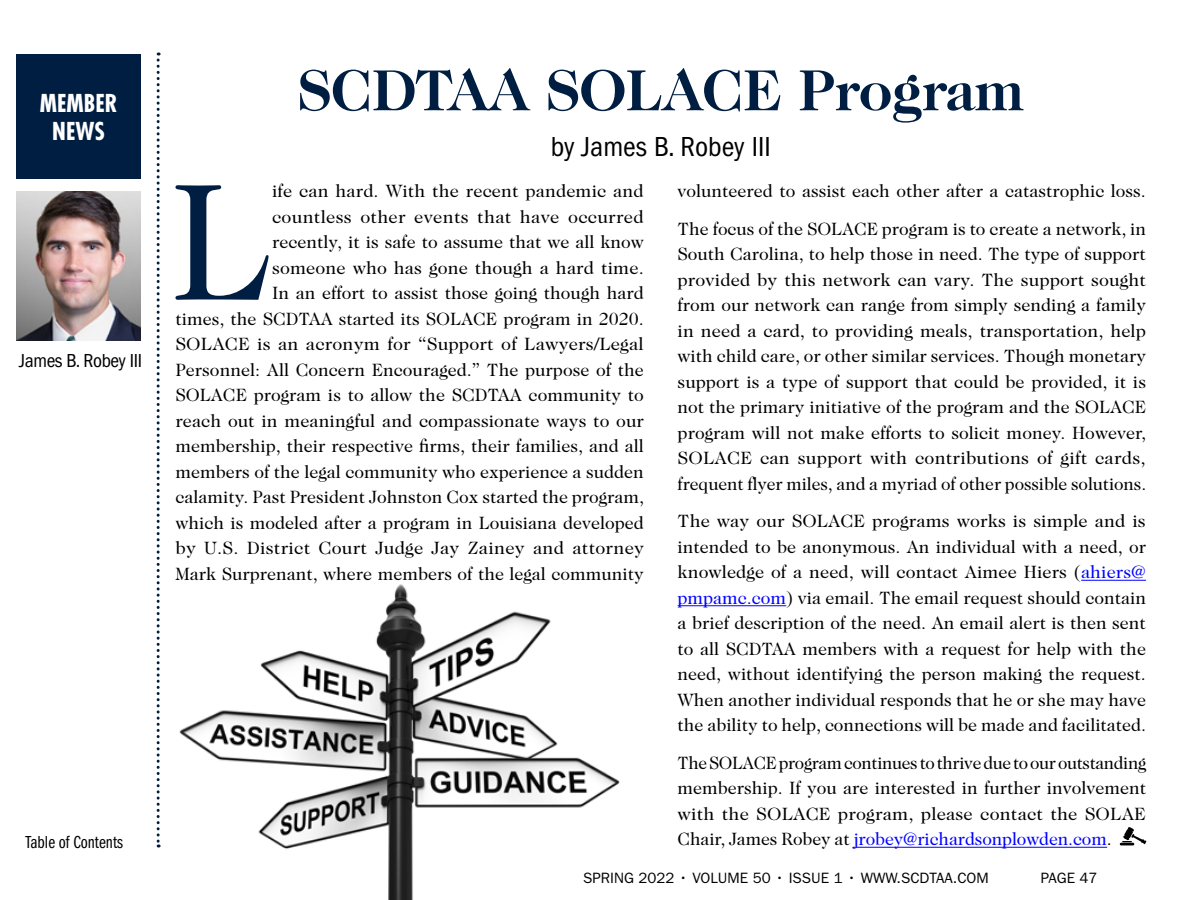
<style>
.page{position:relative;width:1200px;height:900px;background:#fff}
.page>*{position:absolute;margin:0;border:0;box-sizing:border-box;transform-origin:0 0}
.t1{font:168px "Caslon 224 Std";color:#001e42}
.t2{font:700 58.5px "Caslon 224 Std";letter-spacing:-.01em;color:#001e42}
.t3{font:condensed 28.5px "ITC Franklin Gothic Std";color:#000}
.t4{font:700 condensed 24px/28.8px "Futura Std";color:#fff;text-align:center}
.t5{font:condensed 19.5px "ITC Franklin Gothic Std";letter-spacing:-.02em;color:#000}
.t6{font:18px/25.5px "Caslon 224 Std";color:#000;text-align:justify}
.t7{font:18px "Caslon 224 Std";letter-spacing:-.005em;color:#00f}
.t8{font:18px "ITC Franklin Gothic Std Bk Cp";color:#000}
.t9{font:15px "ITC Franklin Gothic Std";color:#000}
.s1{color:#00f}
.s2{color:#000}
</style>
<div class="page">
<img style="left:156px;top:557px;width:534px;height:343px">
<div style="left:17px;top:54px;width:124px;height:124px;background:#001e42"></div>
<hr style="left:1081px;top:580px;width:65px;height:1px;background:#00f">
<hr style="left:678px;top:605px;width:108px;height:1px;background:#00f">
<hr style="left:854px;top:847px;width:253px;height:1px;background:#00f">
<svg style="left:1120px;top:827px;width:26px;height:18px"></svg>
<svg style="left:157px;top:52px;width:3px;height:796px"></svg>
<img style="left:16px;top:192px;width:125px;height:148px">
<h3 class="t4" style="left:40px;top:88px;width:79px">MEMBER<br>NEWS</h3>
<p class="t5" style="left:19px;top:349px;width:124px">James B. Robey III</p>
<h2 class="t2" style="left:297px;top:56px;width:729px">SCDTAA SOLACE Program</h2>
<h3 class="t3" style="left:551px;top:131px;width:222px">by James B. Robey III</h3>
<p class="t6" style="left:176px;top:178px;width:470px;text-align:right">ife can hard. With the recent pandemic and<br>countless other events that have occurred<br>recently, it is safe to assume that we all know<br>someone who has gone though a hard time.<br>In an effort to assist those going though hard<br>times, the SCDTAA started its SOLACE program in 2020.<br>SOLACE is an acronym for “Support of Lawyers/Legal Personnel: All Concern Encouraged.” The purpose of the SOLACE program is to allow the SCDTAA community to reach out in meaningful and compassionate ways to our membership, their respective firms, their families, and all members of the legal community who experience a sudden calamity. Past President Johnston Cox started the program, which is modeled after a program in Louisiana developed by U.S. District Court Judge Jay Zainey and attorney Mark Surprenant, where members of the legal community</p>
<p class="t6" style="left:678px;top:172px;width:470px;line-height:37.5px">volunteered to assist each other after a catastrophic loss.<br>The focus of the SOLACE program is to create a network, in</p>
<h1 class="t1" style="left:169px;top:145px;width:104px">L</h1>
<p class="t6" style="left:678px;top:241px;width:470px">South Carolina, to help those in need. The type of support provided by this network can vary. The support sought from our network can range from simply sending a family in need a card, to providing meals, transportation, help with child care, or other similar services. Though monetary support is a type of support that could be provided, it is not the primary initiative of the program and the SOLACE program will not make efforts to solicit money. However, SOLACE can support with contributions of gift cards, frequent flyer miles, and a myriad of other possible solutions.</p>
<p class="t6" style="left:678px;top:508px;width:470px">The way our SOLACE programs works is simple and is intended to be anonymous. An individual with a need, or knowledge of a need, will contact Aimee Hiers (<span class="s1">ahiers@ pmpamc.com</span>) via email. The email request should contain a brief description of the need. An email alert is then sent to all SCDTAA members with a request for help with the need, without identifying the person making the request.<br>When another individual responds that he or she may have the ability to help, connections will be made and facilitated.</p>
<p class="t6" style="left:678px;top:750px;width:470px">The SOLACE program continues to thrive due to our outstanding membership. If you are interested in further involvement with the SOLACE program, please contact the SOLAE</p>
<p class="t8" style="left:25px;top:832px;width:99px">Table of Contents</p>
<p class="t7" style="left:678px;top:829px;width:436px"><span class="s2">Chair, James Robey at</span> jrobey@richardsonplowden.com<span class="s2">.</span></p>
<p class="t9" style="left:583px;top:869px;width:407px">SPRING 2022 • VOLUME 50 • ISSUE 1 • WWW.SCDTAA.COM</p>
<p class="t9" style="left:1041px;top:869px;width:58px">PAGE 47</p>
</div>
